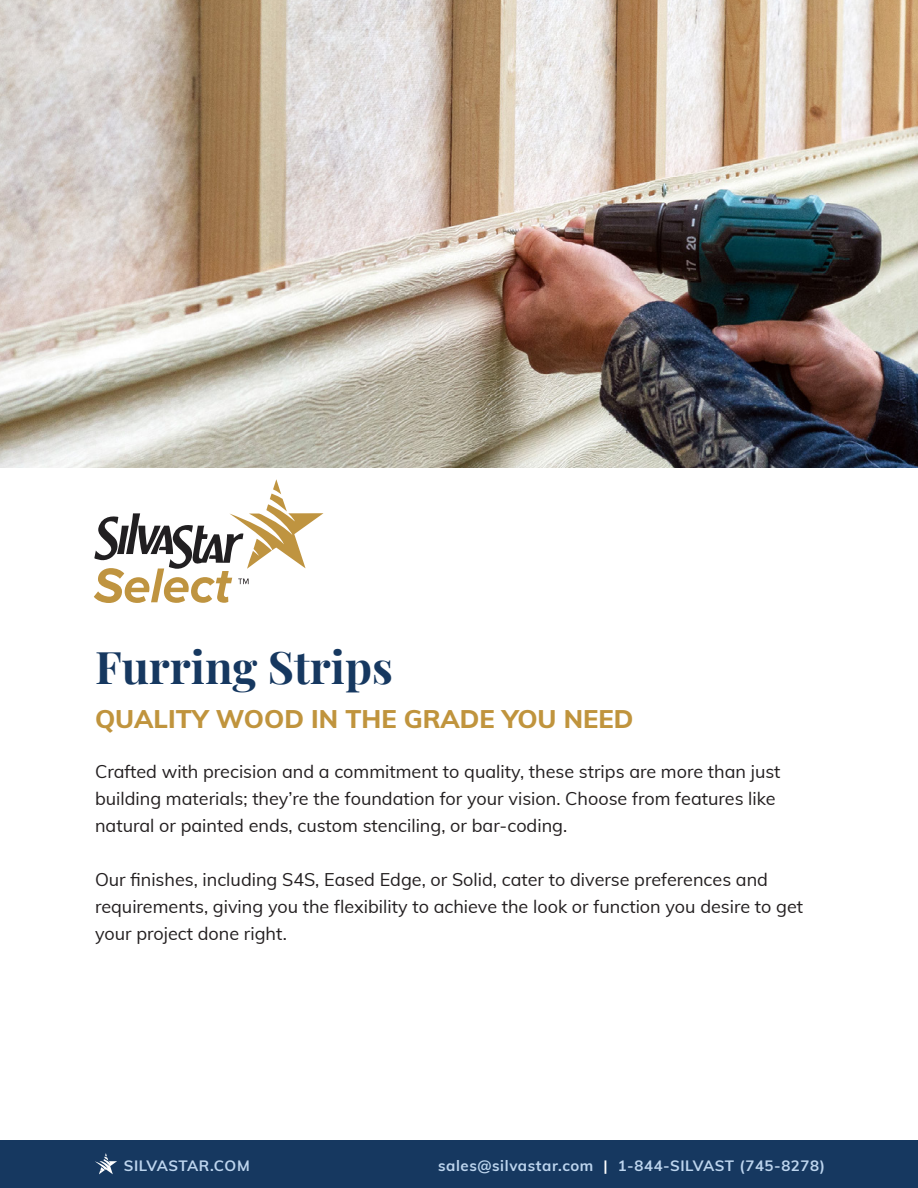
<style>
.page{position:relative;width:918px;height:1188px;background:#fff}
.page>*{position:absolute;margin:0;border:0;box-sizing:border-box;transform-origin:0 0}
.t1{font:700 45px "Playfair Display";color:#163860}
.BODY_COPY{font:800 25.5px "Muli";color:#c0943d}
.BODY_COPY-2{font:18px/27px "Muli";color:#231f20}
.t2{font:700 15px "Muli";letter-spacing:.04em;color:#bdd5ee}
.s1{color:#fff}
</style>
<div class="page">
<svg style="left:94px;top:479px;width:230px;height:124px"></svg>
<div style="left:0;top:1140px;width:918px;height:48px;background:#163860"></div>
<svg style="left:95px;top:1153px;width:22px;height:22px"></svg>
<img style="left:0;top:0;width:918px;height:467px">
<p class="t1" style="left:95px;top:631px;width:299px">Furring Strips</p>
<p class="BODY_COPY" style="left:95px;top:700px;width:540px">QUALITY WOOD IN THE GRADE YOU NEED</p>
<p class="BODY_COPY-2" style="left:95px;top:757px;width:687px">Crafted with precision and a commitment to quality, these strips are more than just building materials; they’re the foundation for your vision. Choose from features like natural or painted ends, custom stenciling, or bar-coding.</p>
<p class="BODY_COPY-2" style="left:95px;top:865px;width:710px">Our finishes, including S4S, Eased Edge, or Solid, cater to diverse preferences and requirements, giving you the flexibility to achieve the look or function you desire to get your project done right.</p>
<p class="t2" style="left:124px;top:1155px;width:127px">SILVASTAR.COM</p>
<p class="t2" style="left:438px;top:1155px;width:389px">sales@silvastar.com <span class="s1">|</span> 1-844-SILVAST (745-8278)</p>
</div>
